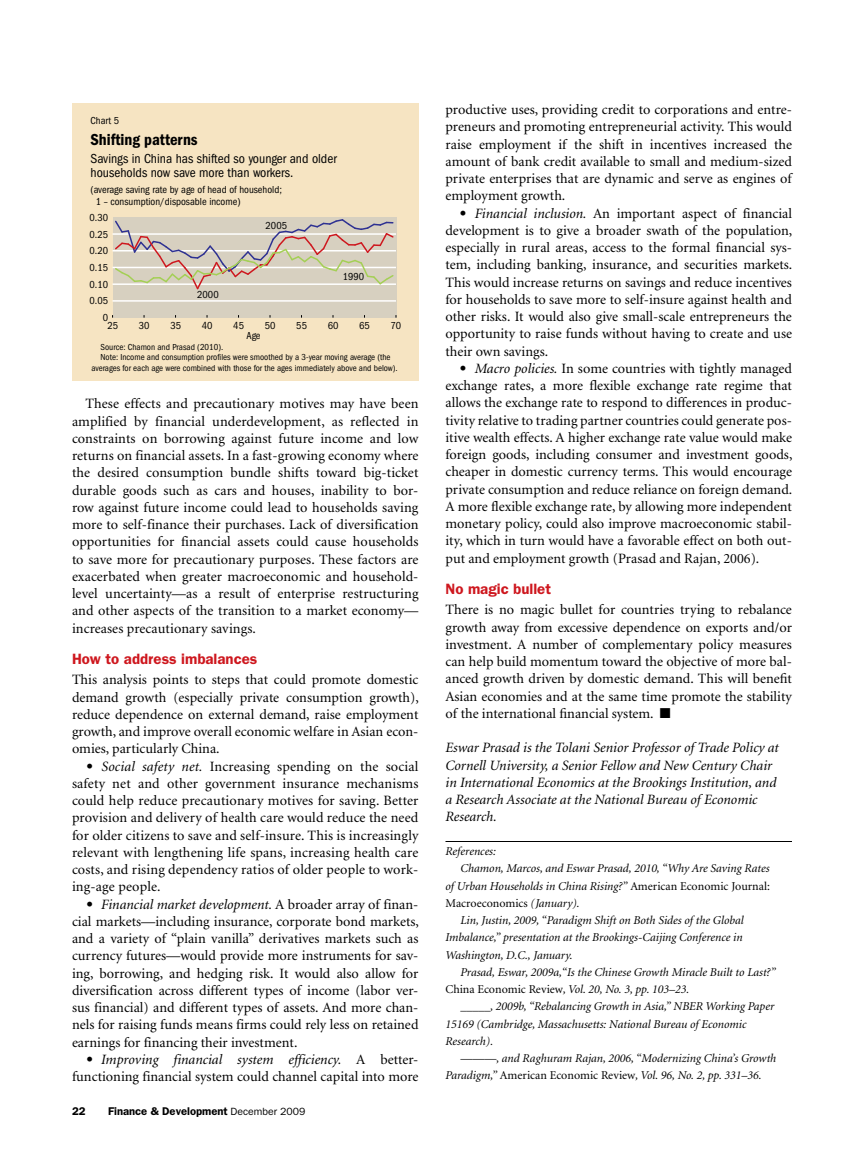
<style>
.page{position:relative;width:864px;height:1161px;background:#fff}
.page>*{position:absolute;margin:0;border:0;box-sizing:border-box;transform-origin:0 0}
.t1{font:600 condensed 16.5px "Franklin Gothic";color:#000}
.t2{font:600 15px "Franklin Gothic";color:#ce171e}
.t3{font:14.25px/17.2px "Minion";color:#000;text-align:justify}
.t4{font:italic 14.25px/17.2px "Minion";color:#000}
.t5{font:condensed 13.5px/13.5px "Franklin Gothic";color:#000}
.t6{font:italic 12px "Minion";color:#000}
.t7{font:12px "Minion";color:#000}
.t8{font:600 11.25px "Franklin Gothic";color:#000}
.t9{font:condensed 10.5px/12px "Franklin Gothic";color:#000}
.t10{font:condensed 9px "Franklin Gothic";color:#000}
.s1{font-family:"Franklin Gothic"}
.s2{font-style:italic}
.s3{font-weight:400;font-size:10.5px}
.s4{font-style:normal}
</style>
<div class="page">
<hr style="left:446px;top:841px;width:346px;height:1px;background:#000">
<div style="left:72px;top:104px;width:346px;height:277px;background:#f6e4c2"></div>
<div style="left:113px;top:218px;width:284px;height:100px;background:#d7d0c0"></div>
<hr style="left:113px;top:300px;width:283px;height:2px;background:#fff">
<hr style="left:113px;top:283px;width:283px;height:2px;background:#fff">
<hr style="left:113px;top:267px;width:283px;height:1px;background:#fff">
<hr style="left:113px;top:250px;width:283px;height:2px;background:#fff">
<hr style="left:113px;top:233px;width:283px;height:2px;background:#fff">
<svg style="left:114px;top:219px;width:281px;height:71px"></svg>
<p class="t9" style="left:91px;top:115px;width:30px">Chart 5</p>
<p class="t1" style="left:91px;top:130px;width:109px">Shifting patterns</p>
<p class="t5" style="left:91px;top:152px;width:248px">Savings in China has shifted so younger and older households now save more than workers.</p>
<p class="t9" style="left:96px;top:184px;width:188px;text-indent:-5px">(average saving rate by age of head of household;<br>1 – consumption/disposable income)</p>
<p class="t9" style="left:90px;top:211px;width:20px">0.30</p>
<p class="t9" style="left:90px;top:228px;width:20px">0.25</p>
<p class="t9" style="left:90px;top:245px;width:20px">0.20</p>
<p class="t9" style="left:90px;top:262px;width:20px">0.15</p>
<p class="t9" style="left:90px;top:278px;width:20px">0.10</p>
<p class="t9" style="left:90px;top:295px;width:20px">0.05</p>
<p class="t9" style="left:197px;top:289px;width:23px">2000</p>
<p class="t9" style="left:266px;top:220px;width:23px">2005</p>
<p class="t9" style="left:343px;top:271px;width:23px">1990</p>
<p class="t9" style="left:103px;top:312px;width:7px">0</p>
<p class="t9" style="left:107px;top:320px;width:12px">25</p>
<p class="t9" style="left:139px;top:320px;width:12px">30</p>
<p class="t9" style="left:170px;top:320px;width:12px">35</p>
<p class="t9" style="left:202px;top:320px;width:12px">40</p>
<p class="t9" style="left:233px;top:320px;width:12px">45</p>
<p class="t9" style="left:265px;top:320px;width:12px">50</p>
<p class="t9" style="left:296px;top:320px;width:12px">55</p>
<p class="t9" style="left:328px;top:320px;width:12px">60</p>
<p class="t9" style="left:359px;top:320px;width:12px">65</p>
<p class="t9" style="left:390px;top:320px;width:12px">70</p>
<p class="t9" style="left:247px;top:330px;width:16px">Age</p>
<p class="t10" style="left:101px;top:342px;width:124px">Source: Chamon and Prasad (2010).</p>
<p class="t10" style="left:101px;top:352px;width:292px">Note: Income and consumption profiles were smoothed by a 3-year moving average (the</p>
<p class="t10" style="left:92px;top:363px;width:308px">averages for each age were combined with those for the ages immediately above and below).</p>
<p class="t3" style="left:72px;top:396px;width:348px;text-indent:14px">These effects and precautionary motives may have been amplified by financial underdevelopment, as reflected in constraints on borrowing against future income and low returns on financial assets. In a fast-growing economy where the desired consumption bundle shifts toward big-ticket durable goods such as cars and houses, inability to bor&shy;row against future income could lead to households saving more to self-finance their purchases. Lack of diversification opportunities for financial assets could cause households to save more for precautionary purposes. These factors are exacerbated when greater macroeconomic and household&shy;level uncertainty—as a result of enterprise restructuring and other aspects of the transition to a market economy— increases precautionary savings.</p>
<p class="t2" style="left:72px;top:650px;width:187px">How to address imbalances</p>
<p class="t3" style="left:72px;top:672px;width:348px">This analysis points to steps that could promote domestic demand growth (especially private consumption growth), reduce dependence on external demand, raise employment growth, and improve overall economic welfare in Asian econ&shy;omies, particularly China.</p>
<p class="t3" style="left:72px;top:758px;width:348px;text-indent:13px"><span class="s1">•</span> <span class="s2">Social safety net.</span> Increasing spending on the social safety net and other government insurance mechanisms could help reduce precautionary motives for saving. Better provision and delivery of health care would reduce the need for older citizens to save and self-insure. This is increasingly relevant with lengthening life spans, increasing health care costs, and rising dependency ratios of older people to work&shy;ing-age people.</p>
<p class="t3" style="left:72px;top:896px;width:348px;text-indent:13px"><span class="s1">•</span> <span class="s2">Financial market development.</span> A broader array of finan&shy;cial markets—including insurance, corporate bond markets, and a variety of “plain vanilla” derivatives markets such as currency futures—would provide more instruments for sav&shy;ing, borrowing, and hedging risk. It would also allow for diversification across different types of income (labor ver&shy;sus financial) and different types of assets. And more chan&shy;nels for raising funds means firms could rely less on retained earnings for financing their investment.</p>
<p class="t3" style="left:72px;top:1051px;width:348px;text-align:right"><span class="s1">•</span> <span class="s2">Improving financial system efficiency.</span> A better&shy;functioning financial system could channel capital into more</p>
<p class="t8" style="left:72px;top:1105px;width:15px">22</p>
<p class="t8" style="left:108px;top:1105px;width:199px">Finance &amp; Development <span class="s3">December 2009</span></p>
<p class="t3" style="left:446px;top:102px;width:348px">productive uses, providing credit to corporations and entre&shy;preneurs and promoting entrepreneurial activity. This would raise employment if the shift in incentives increased the amount of bank credit available to small and medium-sized private enterprises that are dynamic and serve as engines of employment growth.</p>
<p class="t3" style="left:446px;top:205px;width:348px;text-indent:13px"><span class="s1">•</span> <span class="s2">Financial inclusion.</span> An important aspect of financial development is to give a broader swath of the population, especially in rural areas, access to the formal financial sys&shy;tem, including banking, insurance, and securities markets.<br>This would increase returns on savings and reduce incentives for households to save more to self-insure against health and other risks. It would also give small-scale entrepreneurs the opportunity to raise funds without having to create and use their own savings.</p>
<p class="t3" style="left:446px;top:360px;width:348px;text-indent:13px"><span class="s1">•</span> <span class="s2">Macro policies.</span> In some countries with tightly managed exchange rates, a more flexible exchange rate regime that allows the exchange rate to respond to differences in produc&shy;tivity relative to trading partner countries could generate pos&shy;itive wealth effects. A higher exchange rate value would make foreign goods, including consumer and investment goods, cheaper in domestic currency terms. This would encourage private consumption and reduce reliance on foreign demand.<br>A more flexible exchange rate, by allowing more independent monetary policy, could also improve macroeconomic stabil&shy;ity, which in turn would have a favorable effect on both out&shy;put and employment growth (Prasad and Rajan, 2006).</p>
<p class="t2" style="left:446px;top:580px;width:107px">No magic bullet</p>
<p class="t3" style="left:446px;top:602px;width:348px">There is no magic bullet for countries trying to rebalance growth away from excessive dependence on exports and/or investment. A number of complementary policy measures can help build momentum toward the objective of more bal&shy;anced growth driven by domestic demand. This will benefit Asian economies and at the same time promote the stability of the international financial system. ■</p>
<p class="t4" style="left:446px;top:740px;width:335px">Eswar Prasad is the Tolani Senior Professor of Trade Policy at Cornell University, a Senior Fellow and New Century Chair in International Economics at the Brookings Institution, and a Research Associate at the National Bureau of Economic Research.</p>
<p class="t6" style="left:446px;top:845px;width:52px">References:</p>
<p class="t6" style="left:460px;top:863px;width:311px">Chamon, Marcos, and Eswar Prasad, 2010, “Why Are Saving Rates</p>
<p class="t6" style="left:446px;top:880px;width:326px">of Urban Households in China Rising?” <span class="s4">American Economic Journal:</span></p>
<p class="t7" style="left:446px;top:897px;width:134px">Macroeconomics <span class="s2">(January).-</span></p>
<p class="t6" style="left:460px;top:914px;width:285px">Lin, Justin, 2009, “Paradigm Shift on Both Sides of the Global</p>
<p class="t6" style="left:446px;top:932px;width:299px">Imbalance,” presentation at the Brookings-Caijing Conference in</p>
<p class="t6" style="left:446px;top:949px;width:127px">Washington, D.C., January.-</p>
<p class="t6" style="left:460px;top:966px;width:317px">Prasad, Eswar, 2009a,“Is the Chinese Growth Miracle Built to Last?”</p>
<p class="t6" style="left:446px;top:983px;width:245px"><span class="s4">China Economic Review</span>, Vol. 20, No. 3, pp. 103–23.</p>
<p class="t6" style="left:460px;top:1001px;width:315px">_____, 2009b, “Rebalancing Growth in Asia,” NBER Working Paper</p>
<p class="t6" style="left:446px;top:1018px;width:302px">15169 (Cambridge, Massachusetts: National Bureau of Economic</p>
<p class="t6" style="left:446px;top:1035px;width:47px">Research).-</p>
<p class="t6" style="left:460px;top:1052px;width:317px">———, and Raghuram Rajan, 2006, “Modernizing China’s Growth</p>
<p class="t6" style="left:446px;top:1070px;width:318px">Paradigm,” <span class="s4">American Economic Review</span>, Vol. 96, No. 2, pp. 331–36.</p>
</div>
